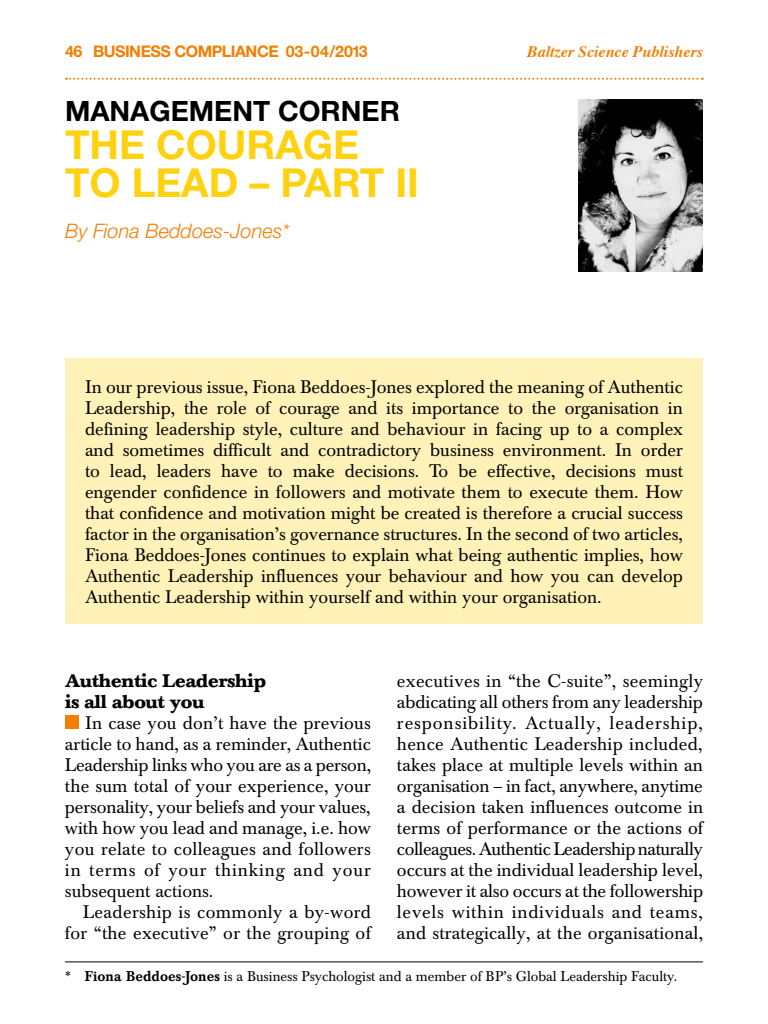
<style>
.page{position:relative;width:768px;height:1024px;background:#fff}
.page>*{position:absolute;margin:0;border:0;box-sizing:border-box;transform-origin:0 0}
.t1{font:700 40px/38px "Helvetica Neue";color:#ffd211}
.t2{font:700 28px "Helvetica Neue";color:#000}
.t3{font:italic 300 20px "Helvetica Neue";color:#f47e00}
.t4{font:18px/21px "Baskerville BE";letter-spacing:.01em;color:#000;text-align:justify}
.t5{font:700 18px/21px "Baskerville BE";color:#000}
.t6{font:700 16px "Helvetica Neue";letter-spacing:-.03em;color:#f47e00}
.t7{font:italic 700 16px "Times";color:#f47e00}
.t8{font:14px "Baskerville BE";color:#000}
.s1{font-weight:500}
</style>
<div class="page">
<svg style="left:66px;top:78px;width:637px;height:2px"></svg>
<div style="left:65px;top:358px;width:638px;height:266px;background:#fff2b8"></div>
<div style="left:65px;top:715px;width:14px;height:14px;background:#f47e00"></div>
<hr style="left:65px;top:962px;width:638px;height:1px;background:#000">
<img style="left:579px;top:99px;width:124px;height:173px">
<p class="t6" style="left:65px;top:41px;width:304px">46 BUSINESS COMPLIANCE 03-04/2013</p>
<p class="t7" style="left:527px;top:45px;width:178px">Baltzer Science Publishers</p>
<h2 class="t2" style="left:65px;top:94px;width:336px">MANAGEMENT CORNER</h2>
<h1 class="t1" style="left:65px;top:125px;width:356px">THE COURAGE<br>TO LEAD – PART II</h1>
<p class="t3" style="left:65px;top:219px;width:226px">By Fiona Beddoes-Jones*</p>
<p class="t4" style="left:85px;top:377px;width:600px">In our previous issue, Fiona Beddoes-Jones explored the meaning of Authentic Leadership, the role of courage and its importance to the organisation in defining leadership style, culture and behaviour in facing up to a complex and sometimes difficult and contradictory business environment. In order to lead, leaders have to make decisions. To be effective, decisions must engender confidence in followers and motivate them to execute them. How that confidence and motivation might be created is therefore a crucial success factor in the organisation’s governance structures. In the second of two articles, Fiona Beddoes-Jones continues to explain what being authentic implies, how Authentic Leadership influences your behaviour and how you can develop Authentic Leadership within yourself and within your organisation.</p>
<p class="t5" style="left:65px;top:670px;width:203px">Authentic Leadership is all about you</p>
<p class="t4" style="left:65px;top:713px;width:308px;text-indent:20px">In case you don’t have the previous article to hand, as a reminder, Authentic Leadership links who you are as a person, the sum total of your experience, your personality, your beliefs and your values, with how you lead and manage, i.e. how you relate to colleagues and followers in terms of your thinking and your subsequent actions.</p>
<p class="t4" style="left:65px;top:902px;width:308px;text-align:right">Leadership is commonly a by-word for “the executive” or the grouping of</p>
<p class="t4" style="left:397px;top:671px;width:308px">executives in “the C-suite”, seemingly abdicating all others from any leadership responsibility. Actually, leadership, hence Authentic Leadership included, takes place at multiple levels within an organisation – in fact, anywhere, anytime a decision taken influences outcome in terms of performance or the actions of colleagues. Authentic Leadership naturally occurs at the individual leadership level, however it also occurs at the followership levels within individuals and teams, and strategically, at the organisational,</p>
<p class="t8" style="left:65px;top:968px;width:614px">* <span class="s1">Fiona Beddoes-Jones</span> is a Business Psychologist and a member of BP’s Global Leadership Faculty.</p>
</div>
